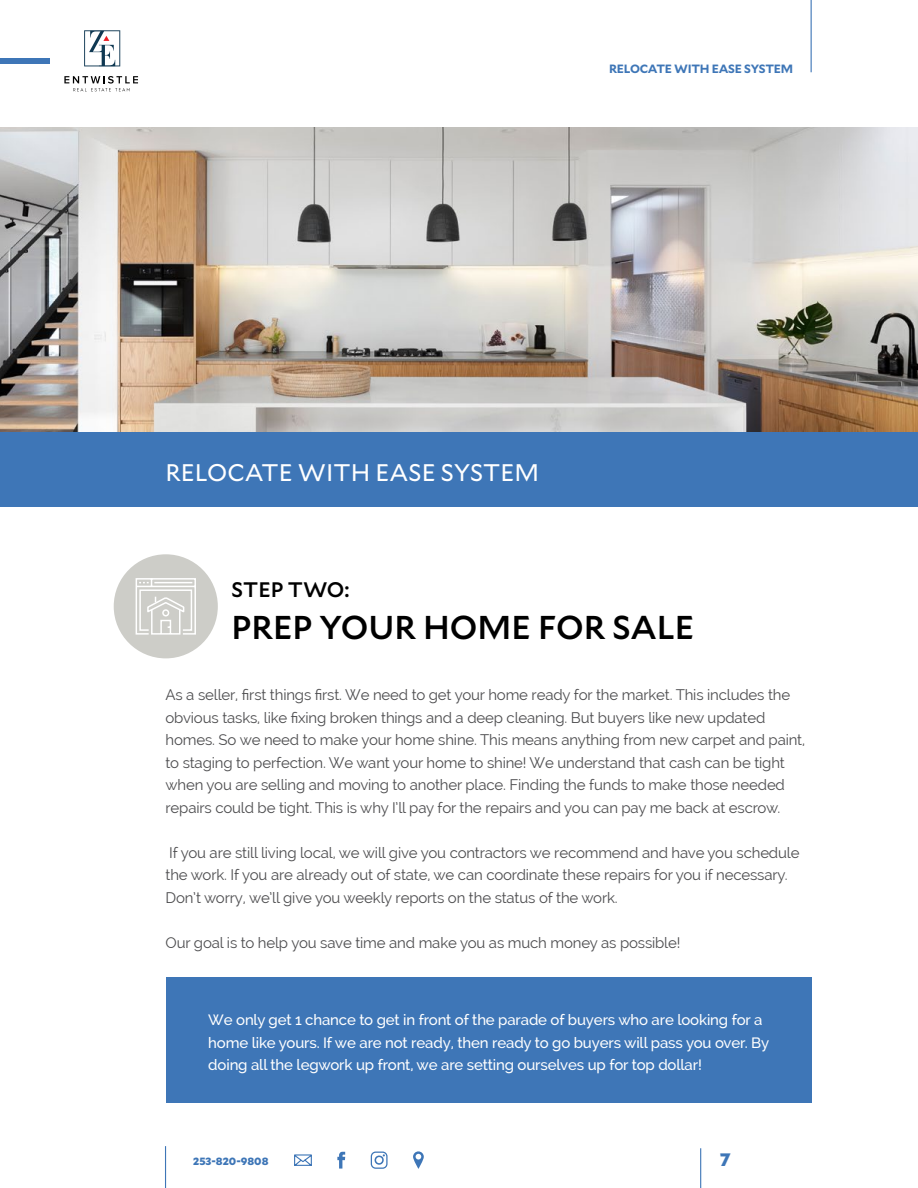
<style>
.page{position:relative;width:918px;height:1188px;background:#fff}
.page>*{position:absolute;margin:0;border:0;box-sizing:border-box;transform-origin:0 0}
.t1{font:500 33px "Mallory";color:#000}
.t2{font:24px "Mallory";color:#fff}
.t3{font:500 21px "Mallory";color:#000}
.t4{font:900 18px "Mallory";color:#3e76b7}
.t5{font:15px/22.5px "Raleway";letter-spacing:-.01em;color:#4d4d4f}
.t6{font:500 15px/22.5px "Raleway";letter-spacing:-.01em;color:#fff}
.t7{font:700 12px "Mallory";letter-spacing:-.02em;color:#3e76b7}
.t8{font:900 10.5px "Mallory";color:#3e76b7}
</style>
<div class="page">
<hr style="left:811px;top:0;width:1px;height:72px;background:#3e76b7">
<hr style="left:700px;top:1148px;width:1px;height:40px;background:#3e76b7">
<hr style="left:165px;top:1146px;width:1px;height:42px;background:#3e76b7">
<div style="left:0;top:58px;width:49px;height:5px;background:#3e76b7"></div>
<svg style="left:294px;top:1154px;width:18px;height:12px"></svg>
<svg style="left:337px;top:1152px;width:8px;height:17px"></svg>
<div style="left:371px;top:1152px;width:17px;height:17px;border:1px solid #3e76b7;border-radius:4px"></div>
<div style="left:375px;top:1155px;width:9px;height:10px;border:2px solid #3e76b7;border-radius:50%"></div>
<svg style="left:413px;top:1151px;width:11px;height:18px"></svg>
<svg style="left:84px;top:30px;width:36px;height:36px"></svg>
<svg style="left:64px;top:76px;width:74px;height:15px"></svg>
<img style="left:0;top:128px;width:918px;height:304px">
<div style="left:166px;top:978px;width:646px;height:125px;background:#3e76b7"></div>
<div style="left:114px;top:554px;width:104px;height:104px;background:#cdcdc8;border-radius:50%"></div>
<svg style="left:135px;top:578px;width:61px;height:57px"></svg>
<div style="left:0;top:432px;width:918px;height:75px;background:#3e76b7"></div>
<p class="t7" style="left:609px;top:59px;width:185px">RELOCATE WITH EASE SYSTEM</p>
<h2 class="t2" style="left:166px;top:455px;width:375px">RELOCATE WITH EASE SYSTEM</h2>
<h3 class="t3" style="left:232px;top:574px;width:120px">STEP TWO:</h3>
<h1 class="t1" style="left:232px;top:603px;width:465px">PREP YOUR HOME FOR SALE</h1>
<p class="t5" style="left:166px;top:684px;width:641px">As a seller, first things first. We need to get your home ready for the market. This includes the obvious tasks, like fixing broken things and a deep cleaning. But buyers like new updated homes. So we need to make your home shine. This means anything from new carpet and paint, to staging to perfection. We want your home to shine! We understand that cash can be tight when you are selling and moving to another place. Finding the funds to make those needed repairs could be tight. This is why I’ll pay for the repairs and you can pay me back at escrow.</p>
<p class="t5" style="left:166px;top:841px;width:636px">If you are still living local, we will give you contractors we recommend and have you schedule the work. If you are already out of state, we can coordinate these repairs for you if necessary.<br>Don’t worry, we’ll give you weekly reports on the status of the work.</p>
<p class="t5" style="left:166px;top:931px;width:516px">Our goal is to help you save time and make you as much money as possible!</p>
<p class="t6" style="left:208px;top:1008px;width:562px">We only get 1 chance to get in front of the parade of buyers who are looking for a home like yours. If we are not ready, then ready to go buyers will pass you over. By doing all the legwork up front, we are setting ourselves up for top dollar!</p>
<p class="t8" style="left:193px;top:1153px;width:77px">253-820-9808</p>
<p class="t4" style="left:720px;top:1145px;width:12px">7</p>
</div>
